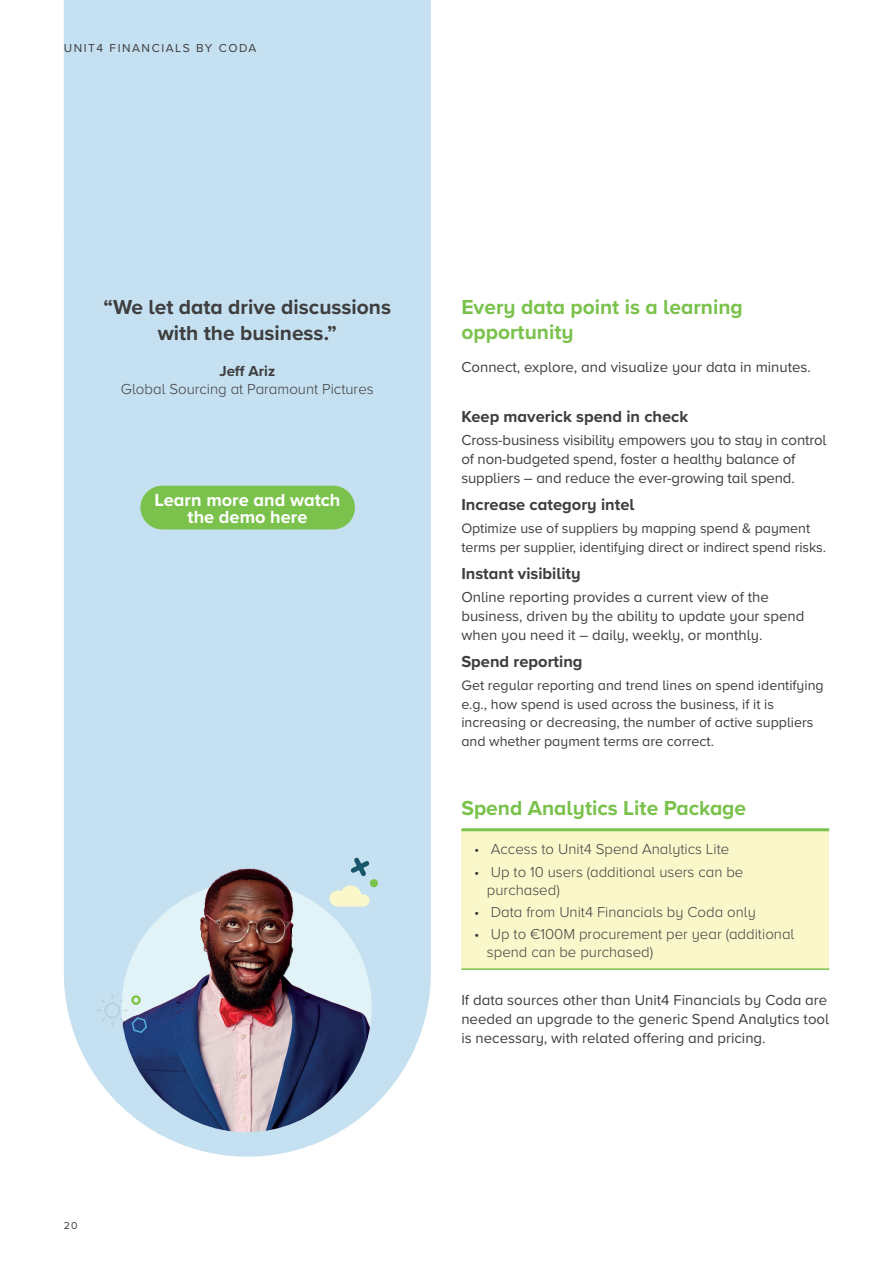
<style>
.page{position:relative;width:893px;height:1263px;background:#fff}
.page>*{position:absolute;margin:0;border:0;box-sizing:border-box;transform-origin:0 0}
.t1{font:700 21px/25.2px "Proxima Nova A";color:#7ac24b}
.t2{font:700 21px/25.2px "Proxima Nova A";color:#3e3e3f;text-align:center}
.t3{font:700 18.15px/17.5px "Proxima Nova A";color:#fff;text-align:center}
.t4{font:700 16.5px "Proxima Nova A";color:#3e3e3f}
.t5{font:15px/18.8px "Proxima Nova A";color:#3e3e3f}
.t6{font:300 15px/18px "Proxima Nova A";color:#3e3e3f}
.t7{font:700 15px "Proxima Nova A";color:#3e3e3f}
.t8{font:14.25px/18.8px "Proxima Nova A";color:#3e3e3f}
.t9{font:12px "Proxima Nova A";letter-spacing:.13em;color:#3e3e3f}
.t10{font:10.5px "Proxima Nova A";color:#3e3e3f}
</style>
<div class="page">
<div style="left:64px;top:0;width:367px;height:1157px;background:#c5e0f0"></div>
<div style="left:140px;top:486px;width:215px;height:43px;background:#7ac24b;border-radius:22px"></div>
<img style="left:122px;top:882px;width:250px;height:250px;border-radius:125px">
<svg style="left:330px;top:885px;width:39px;height:21px"></svg>
<div style="left:370px;top:879px;width:8px;height:8px;background:#7ac24b;border-radius:50%"></div>
<svg style="left:351px;top:858px;width:19px;height:18px"></svg>
<svg style="left:97px;top:994px;width:50px;height:39px;background:#aac4d6"></svg>
<div style="left:461px;top:830px;width:368px;height:140px;background:#faf8cb"></div>
<hr style="left:461px;top:828px;width:368px;height:3px;background:#7ac24b">
<hr style="left:461px;top:968px;width:368px;height:2px;background:#7ac24b">
<img style="left:174px;top:845px;width:143px;height:169px">
<p class="t9" style="left:64px;top:39px;width:194px">UNIT4 FINANCIALS BY CODA</p>
<h1 class="t2" style="left:104px;top:294px;width:289px">“We let data drive discussions with the business.”</h1>
<p class="t7" style="left:219px;top:359px;width:57px">Jeff Ariz</p>
<p class="t6" style="left:121px;top:379px;width:254px">Global Sourcing at Paramount Pictures</p>
<p class="t3" style="left:155px;top:491px;width:187px">Learn more and watch the demo here</p>
<p class="t10" style="left:64px;top:1217px;width:15px">20</p>
<h1 class="t1" style="left:461px;top:294px;width:283px">Every data point is a learning opportunity</h1>
<p class="t5" style="left:461px;top:357px;width:351px">Connect, explore, and visualize your data in minutes.</p>
<p class="t4" style="left:461px;top:404px;width:228px">Keep maverick spend in check</p>
<p class="t5" style="left:461px;top:430px;width:367px">Cross-business visibility empowers you to stay in control of non-budgeted spend, foster a healthy balance of suppliers – and reduce the ever-growing tail spend.</p>
<p class="t4" style="left:461px;top:492px;width:175px">Increase category intel</p>
<p class="t8" style="left:461px;top:518px;width:366px">Optimize use of suppliers by mapping spend &amp; payment terms per supplier, identifying direct or indirect spend risks.</p>
<p class="t4" style="left:461px;top:561px;width:121px">Instant visibility</p>
<p class="t5" style="left:461px;top:587px;width:344px">Online reporting provides a current view of the business, driven by the ability to update your spend when you need it – daily, weekly, or monthly.</p>
<p class="t4" style="left:461px;top:649px;width:123px">Spend reporting</p>
<p class="t8" style="left:461px;top:675px;width:364px">Get regular reporting and trend lines on spend identifying e.g., how spend is used across the business, if it is increasing or decreasing, the number of active suppliers and whether payment terms are correct.</p>
<h1 class="t1" style="left:461px;top:795px;width:286px">Spend Analytics Lite Package</h1>
<p class="t6" style="left:474px;top:839px;width:257px">• Access to Unit4 Spend Analytics Lite</p>
<p class="t6" style="left:487px;top:862px;width:258px;text-indent:-13px">• Up to 10 users (additional users can be purchased)</p>
<p class="t6" style="left:474px;top:902px;width:283px">• Data from Unit4 Financials by Coda only</p>
<p class="t6" style="left:487px;top:924px;width:309px;text-indent:-13px">• Up to €100M procurement per year (additional spend can be purchased)</p>
<p class="t5" style="left:461px;top:990px;width:369px">If data sources other than Unit4 Financials by Coda are needed an upgrade to the generic Spend Analytics tool is necessary, with related offering and pricing.</p>
</div>
